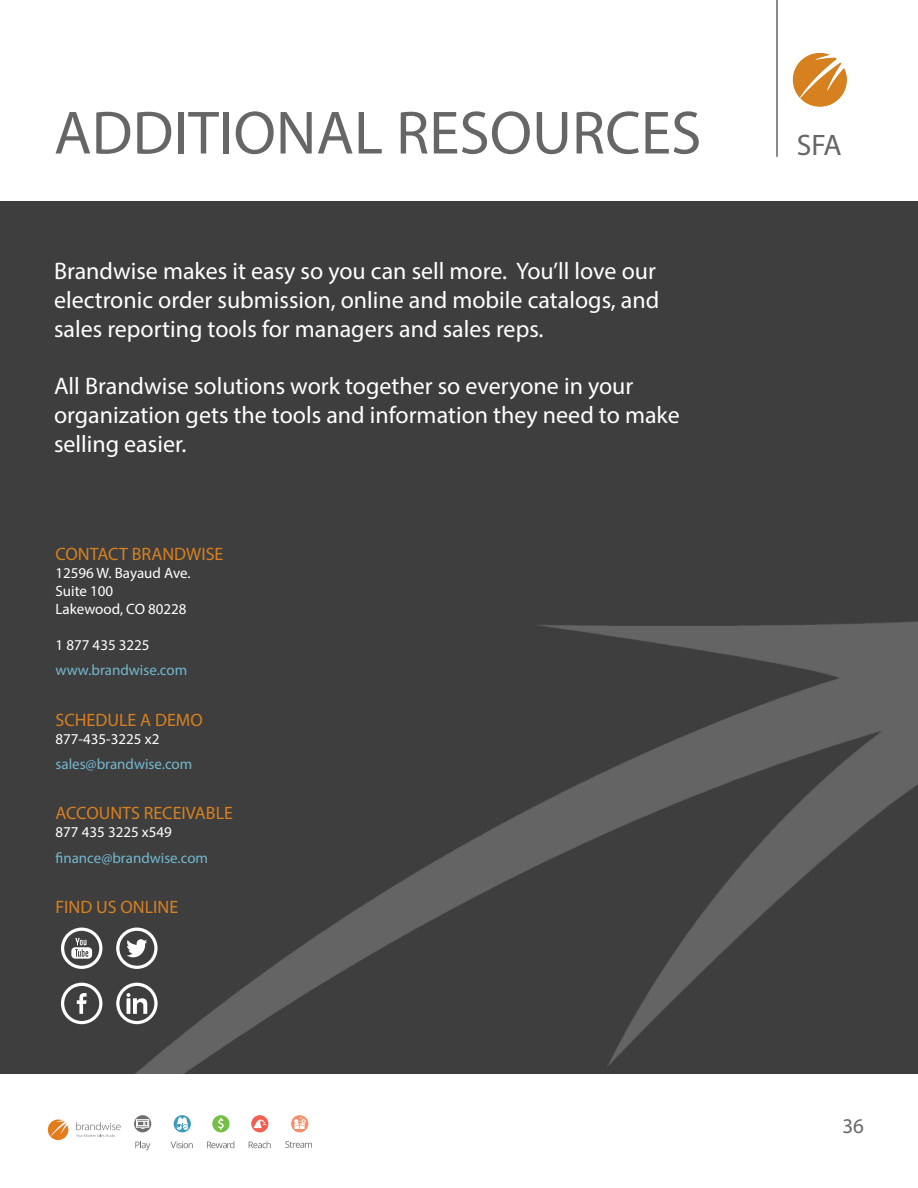
<style>
.page{position:relative;width:918px;height:1188px;background:#fff}
.page>*{position:absolute;margin:0;border:0;box-sizing:border-box;transform-origin:0 0}
.t1{font:61.5px "Myriad Pro";color:#666}
.t2{font:29.7px "Myriad Pro";color:#666}
.t3{font:24px/28.8px "Myriad Pro";color:#fff}
.t4{font:21px "Myriad Pro";color:#666}
.t5{font:18px "Myriad Pro";color:#d7801f}
.t6{font:15px/18px "Myriad Pro";color:#fff}
.t7{font:15px "Myriad Pro";color:#73b8ce}
</style>
<div class="page">
<hr style="left:776px;top:0;width:2px;height:157px;background:#666">
<svg style="left:48px;top:1119px;width:20px;height:21px"></svg>
<svg style="left:76px;top:1122px;width:45px;height:15px"></svg>
<svg style="left:134px;top:1115px;width:17px;height:17px"></svg>
<svg style="left:135px;top:1141px;width:15px;height:9px"></svg>
<div style="left:136px;top:1119px;width:13px;height:8px;border:1px solid #fff"></div>
<svg style="left:137px;top:1121px;width:11px;height:8px"></svg>
<div style="left:251px;top:1115px;width:17px;height:17px;background:#f06052;border-radius:50%"></div>
<svg style="left:249px;top:1141px;width:22px;height:7px"></svg>
<svg style="left:254px;top:1119px;width:12px;height:9px"></svg>
<div style="left:291px;top:1115px;width:17px;height:17px;background:#f58c68;border-radius:50%"></div>
<svg style="left:285px;top:1141px;width:27px;height:7px"></svg>
<svg style="left:293px;top:1117px;width:13px;height:12px"></svg>
<div style="left:174px;top:1115px;width:17px;height:17px;background:#3a9cbb;border-radius:50%"></div>
<svg style="left:171px;top:1141px;width:22px;height:7px"></svg>
<svg style="left:176px;top:1117px;width:12px;height:13px"></svg>
<svg style="left:207px;top:1141px;width:27px;height:7px"></svg>
<div style="left:212px;top:1115px;width:18px;height:17px;background:#74bf44;border-radius:50%"></div>
<svg style="left:218px;top:1118px;width:6px;height:12px"></svg>
<img style="left:792px;top:52px;width:55px;height:55px">
<div style="left:0;top:201px;width:918px;height:873px;background:#3e3e3e"></div>
<svg style="left:61px;top:928px;width:41px;height:41px"></svg>
<svg style="left:116px;top:930px;width:11px;height:37px"></svg>
<svg style="left:61px;top:983px;width:41px;height:41px"></svg>
<svg style="left:116px;top:985px;width:11px;height:37px"></svg>
<img style="left:127px;top:621px;width:791px;height:453px">
<h1 class="t1" style="left:54px;top:95px;width:649px">ADDITIONAL RESOURCES</h1>
<p class="t3" style="left:54px;top:256px;width:607px">Brandwise makes it easy so you can sell more. You’ll love our electronic order submission, online and mobile catalogs, and sales reporting tools for managers and sales reps.</p>
<p class="t3" style="left:54px;top:371px;width:627px">All Brandwise solutions work together so everyone in your organization gets the tools and information they need to make selling easier.</p>
<p class="t5" style="left:56px;top:543px;width:169px">CONTACT BRANDWISE</p>
<p class="t6" style="left:56px;top:564px;width:137px">12596 W. Bayaud Ave.<br>Suite 100<br>Lakewood, CO 80228</p>
<p class="t6" style="left:56px;top:636px;width:96px">1 877 435 3225</p>
<p class="t7" style="left:56px;top:661px;width:133px">www.brandwise.com</p>
<p class="t5" style="left:56px;top:709px;width:149px">SCHEDULE A DEMO</p>
<p class="t6" style="left:56px;top:730px;width:105px">877-435-3225 x2</p>
<p class="t7" style="left:56px;top:755px;width:138px">sales@brandwise.com</p>
<p class="t5" style="left:56px;top:802px;width:179px">ACCOUNTS RECEIVABLE</p>
<p class="t6" style="left:56px;top:823px;width:118px">877 435 3225 x549</p>
<p class="t7" style="left:56px;top:848px;width:154px">finance@brandwise.com</p>
<p class="t5" style="left:56px;top:896px;width:124px">FIND US ONLINE</p>
<p class="t2" style="left:797px;top:127px;width:47px">SFA</p>
<p class="t4" style="left:842px;top:1113px;width:23px">36</p>
</div>
